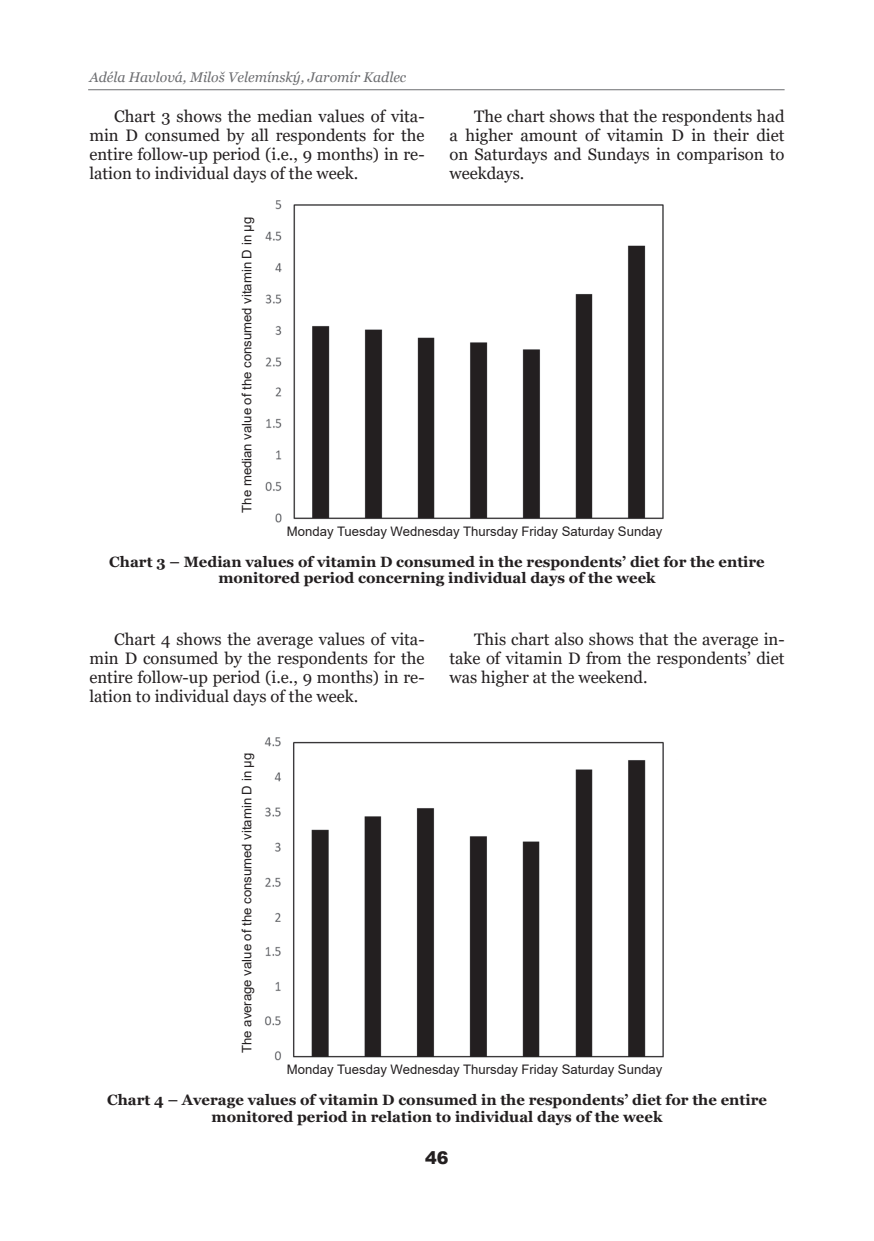
<style>
.page{position:relative;width:874px;height:1241px;background:#fff}
.page>*{position:absolute;margin:0;border:0;box-sizing:border-box;transform-origin:0 0}
.t1{font:900 17.5px "Arial";color:#231f20}
.t2{font:16.62px/18.9px "Georgia";color:#231f20;text-align:justify}
.t3{font:700 14.88px/16.6px "Georgia";color:#231f20;text-align:center}
.t4{font:italic 14px "Georgia";color:#6c6d70}
.t5{font:13.12px "Arial";color:#231f20}
</style>
<div class="page">
<img style="left:265px;top:200px;width:399px;height:323px">
<img style="left:264px;top:737px;width:400px;height:324px">
<hr style="left:88px;top:89px;width:696px;height:1px;background:#6c6d70">
<p class="t4" style="left:89px;top:68px;width:318px">Adéla Havlová, Miloš Velemínský, Jaromír Kadlec</p>
<p class="t2" style="left:89px;top:107px;width:336px;text-indent:25px">Chart 3 shows the median values of vita&shy;min D consumed by all respondents for the entire follow-up period (i.e., 9 months) in re&shy;lation to individual days of the week.</p>
<p class="t2" style="left:449px;top:107px;width:336px;text-indent:25px">The chart shows that the respondents had a higher amount of vitamin D in their diet on Saturdays and Sundays in comparison to weekdays.</p>
<p class="t5" style="left:238px;top:512px;width:297px;rotate:-90deg">The median value of the consumed vitamin D in μg</p>
<p class="t5" style="left:287px;top:522px;width:377px">Monday Tuesday Wednesday Thursday Friday Saturday Sunday</p>
<p class="t3" style="left:109px;top:553px;width:656px">Chart 3 – Median values of vitamin D consumed in the respondents’ diet for the entire monitored period concerning individual days of the week</p>
<p class="t2" style="left:89px;top:630px;width:336px;text-indent:25px">Chart 4 shows the average values of vita&shy;min D consumed by the respondents for the entire follow-up period (i.e., 9 months) in re&shy;lation to individual days of the week.</p>
<p class="t2" style="left:449px;top:630px;width:336px;text-indent:25px">This chart also shows that the average in&shy;take of vitamin D from the respondents’ diet was higher at the weekend.</p>
<p class="t5" style="left:238px;top:1052px;width:302px;rotate:-90deg">The average value of the consumed vitamin D in μg</p>
<p class="t5" style="left:287px;top:1060px;width:377px">Monday Tuesday Wednesday Thursday Friday Saturday Sunday</p>
<p class="t3" style="left:107px;top:1091px;width:661px">Chart 4 – Average values of vitamin D consumed in the respondents’ diet for the entire monitored period in relation to individual days of the week</p>
<p class="t1" style="left:425px;top:1144px;width:25px">46</p>
</div>
